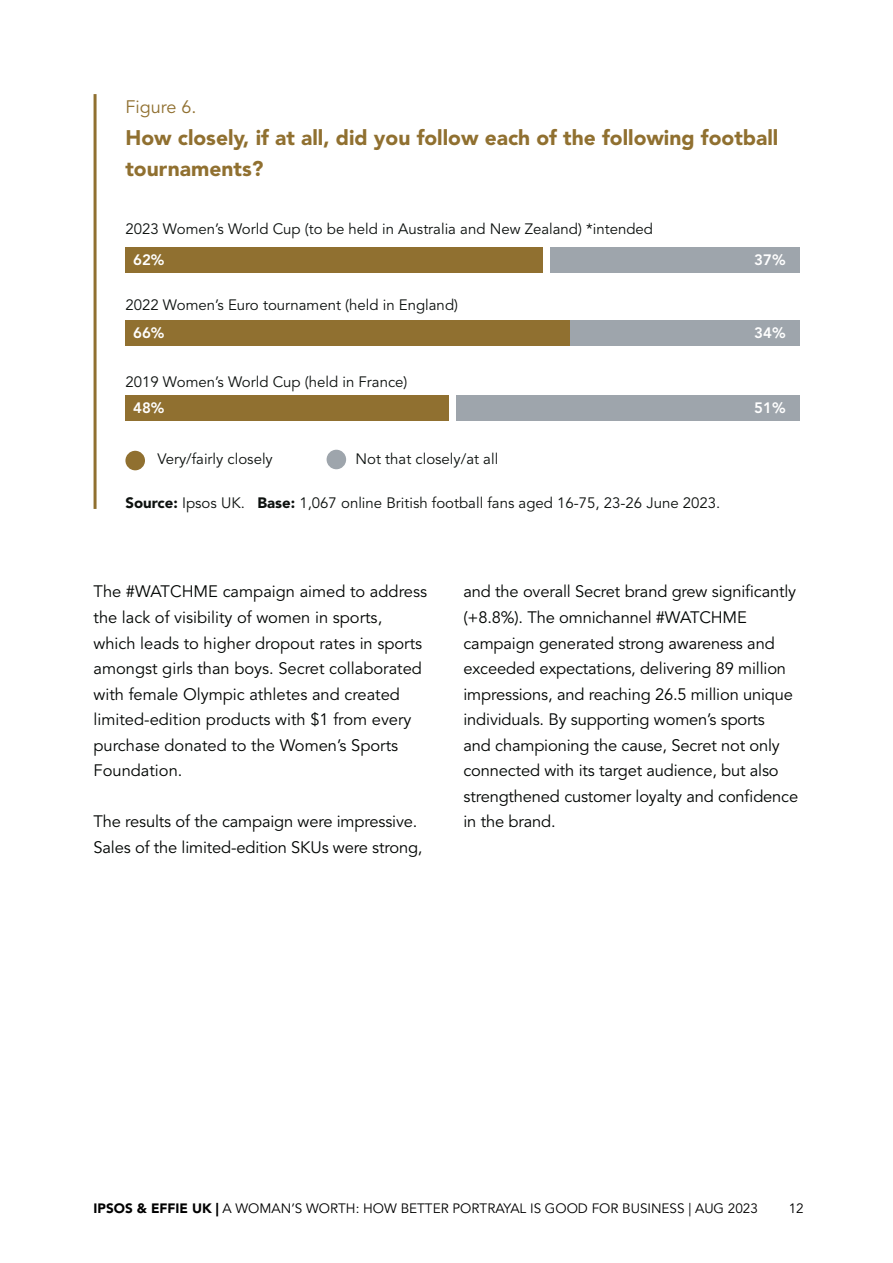
<style>
.page{position:relative;width:893px;height:1263px;background:#fff}
.page>*{position:absolute;margin:0;border:0;box-sizing:border-box;transform-origin:0 0}
._11pt_Subheading{font:900 21px/32px "Avenir LT Std";color:#907030}
._11pt_Subheading-2{font:18px "Avenir LT Std";color:#907030}
._11pt_Bodytext{font:16.5px/25.5px "Avenir LT Std";letter-spacing:-.01em;color:#000402}
._10pt_Reference_text{font:15px "Avenir LT Std";color:#0d110f}
._10pt_Reference_text-2{font:800 15px "Avenir LT Std";color:#fff}
.t1{font:13.5px "Avenir LT Std";color:#000}
.s1{font-weight:900}
</style>
<div class="page">
<div style="left:125px;top:451px;width:20px;height:19px;background:#907030;border-radius:50%"></div>
<div style="left:327px;top:450px;width:19px;height:19px;background:#9ea5ac;border-radius:50%"></div>
<div style="left:125px;top:247px;width:418px;height:25px;background:#907030"></div>
<div style="left:550px;top:247px;width:249px;height:25px;background:#9ea5ac"></div>
<div style="left:125px;top:320px;width:445px;height:26px;background:#907030"></div>
<div style="left:570px;top:320px;width:229px;height:26px;background:#9ea5ac"></div>
<div style="left:125px;top:396px;width:324px;height:25px;background:#907030"></div>
<div style="left:456px;top:396px;width:343px;height:25px;background:#9ea5ac"></div>
<hr style="left:94px;top:94px;width:3px;height:415px;background:#907030">
<p class="_11pt_Subheading-2" style="left:125px;top:96px;width:73px">Figure 6.</p>
<p class="_11pt_Subheading" style="left:125px;top:121px;width:654px">How closely, if at all, did you follow each of the following football tournaments?</p>
<p class="_10pt_Reference_text" style="left:125px;top:220px;width:529px">2023 Women’s World Cup (to be held in Australia and New Zealand) *intended</p>
<p class="_10pt_Reference_text-2" style="left:133px;top:251px;width:33px">62%</p>
<p class="_10pt_Reference_text-2" style="left:754px;top:251px;width:33px">37%</p>
<p class="_10pt_Reference_text" style="left:125px;top:297px;width:334px">2022 Women’s Euro tournament (held in England)</p>
<p class="_10pt_Reference_text-2" style="left:133px;top:324px;width:33px">66%</p>
<p class="_10pt_Reference_text-2" style="left:754px;top:324px;width:33px">34%</p>
<p class="_10pt_Reference_text" style="left:125px;top:373px;width:284px">2019 Women’s World Cup (held in France)</p>
<p class="_10pt_Reference_text-2" style="left:133px;top:399px;width:33px">48%</p>
<p class="_10pt_Reference_text-2" style="left:754px;top:399px;width:33px">51%</p>
<p class="_10pt_Reference_text" style="left:157px;top:450px;width:117px">Very/fairly closely</p>
<p class="_10pt_Reference_text" style="left:356px;top:450px;width:144px">Not that closely/at all</p>
<p class="_10pt_Reference_text" style="left:125px;top:494px;width:596px"><span class="s1">Source:</span> Ipsos UK. <span class="s1">Base:</span> 1,067 online British football fans aged 16-75, 23-26 June 2023.</p>
<p class="_11pt_Bodytext" style="left:94px;top:579px;width:335px">The #WATCHME campaign aimed to address the lack of visibility of women in sports, which leads to higher dropout rates in sports amongst girls than boys. Secret collaborated with female Olympic athletes and created limited-edition products with $1 from every purchase donated to the Women’s Sports Foundation.</p>
<p class="_11pt_Bodytext" style="left:94px;top:809px;width:330px">The results of the campaign were impressive.<br>Sales of the limited-edition SKUs were strong,</p>
<p class="_11pt_Bodytext" style="left:463px;top:579px;width:336px">and the overall Secret brand grew significantly (+8.8%). The omnichannel #WATCHME campaign generated strong awareness and exceeded expectations, delivering 89 million impressions, and reaching 26.5 million unique individuals. By supporting women’s sports<br>and championing the cause, Secret not only connected with its target audience, but also strengthened customer loyalty and confidence in the brand.</p>
<p class="t1" style="left:94px;top:1201px;width:666px"><span class="s1">IPSOS &amp; EFFIE UK |</span> A WOMAN’S WORTH: HOW BETTER PORTRAYAL IS GOOD FOR BUSINESS | AUG 2023</p>
<p class="t1" style="left:789px;top:1201px;width:17px">12</p>
</div>
